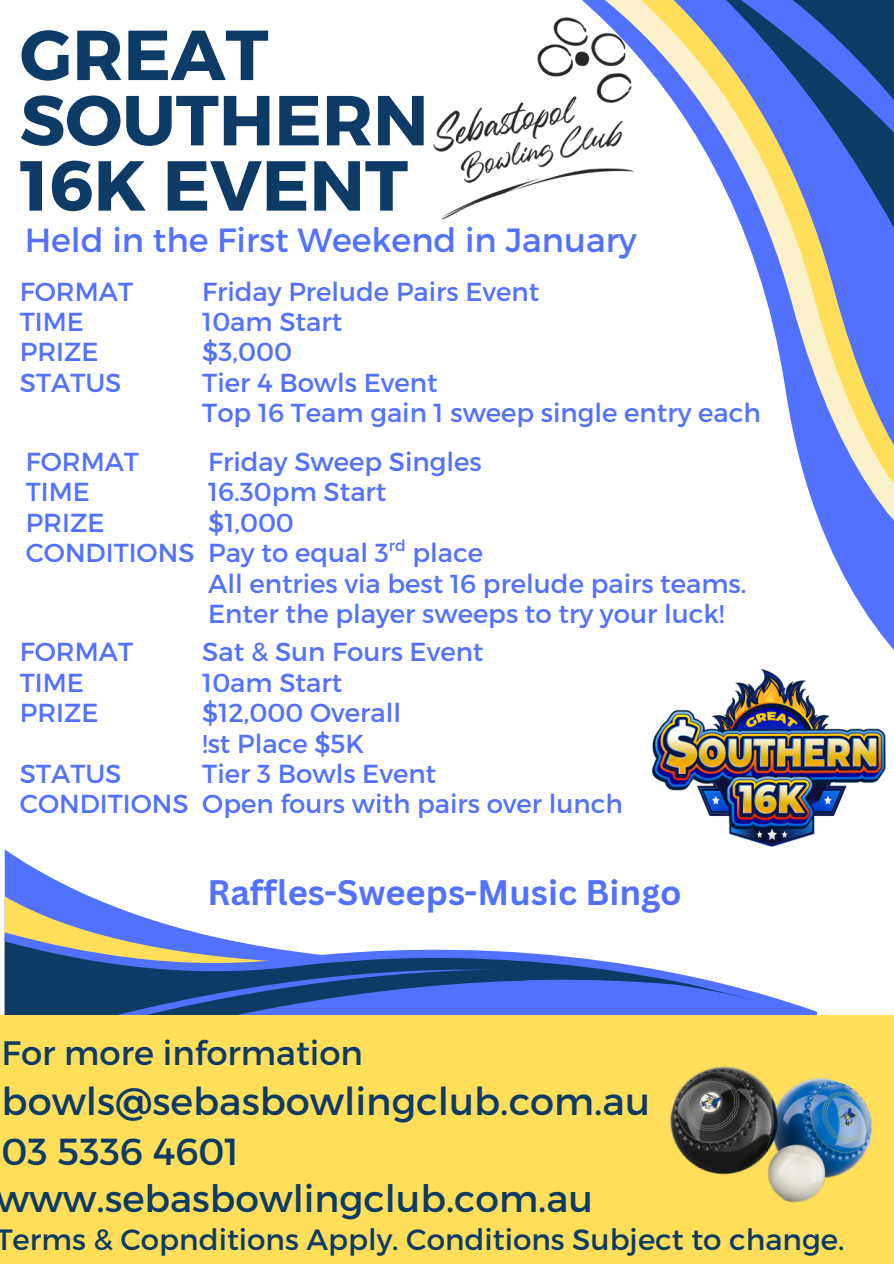
<style>
.page{position:relative;width:894px;height:1264px;background:#fff}
.page>*{position:absolute;margin:0;border:0;box-sizing:border-box;transform-origin:0 0}
.t1{font:700 70.5px/65.2px "Montserrat";color:#0d3b66}
.t2{font:38.4px "Montserrat";color:#0d3b66}
.t3{font:37.65px "Montserrat";color:#0d3b66}
.t4{font:700 34.5px "Canva Sans";color:#5271ff}
.t5{font:33.9px "Montserrat";color:#0d3b66}
.t6{font:33.6px "Montserrat";color:#5271ff}
.t7{font:29.4px "Montserrat";color:#0d3b66}
.t8{font:25.95px/30.3px "Montserrat";color:#5271ff}
.t9{font:15.6px "Montserrat";color:#5271ff}
</style>
<div class="page">
<svg style="left:845px;top:579px;width:48px;height:70px;fill:#5271ff"></svg>
<svg style="left:784px;top:381px;width:109px;height:198px;fill:#5271ff"></svg>
<svg style="left:582px;top:0;width:107px;height:125px"></svg>
<svg style="left:689px;top:0;width:204px;height:381px"></svg>
<div style="left:0;top:1015px;width:893px;height:248px;background:#ffde59"></div>
<svg style="left:5px;top:849px;width:84px;height:47px"></svg>
<svg style="left:5px;top:896px;width:189px;height:36px"></svg>
<svg style="left:5px;top:932px;width:811px;height:82px"></svg>
<img style="left:433px;top:14px;width:204px;height:206px">
<img style="left:669px;top:1066px;width:204px;height:137px">
<img style="left:699px;top:1092px;width:22px;height:19px">
<img style="left:839px;top:1107px;width:19px;height:19px">
<img style="left:651px;top:668px;width:235px;height:180px">
<p class="t1" style="left:20px;top:19px;width:410px">GREAT<br>SOUTHERN<br>16K EVENT</p>
<h6 class="t6" style="left:25px;top:219px;width:613px">Held in the First Weekend in January</h6>
<p class="t8" style="left:20px;top:275px;width:115px">FORMAT<br>TIME<br>PRIZE<br>STATUS</p>
<h6 class="t8" style="left:202px;top:275px;width:338px">Friday Prelude Pairs Event</h6>
<p class="t8" style="left:202px;top:305px;width:141px">10am Start</p>
<p class="t8" style="left:202px;top:336px;width:91px">$3,000</p>
<p class="t8" style="left:202px;top:366px;width:237px">Tier 4 Bowls Event</p>
<p class="t8" style="left:202px;top:396px;width:560px">Top 16 Team gain 1 sweep single entry each</p>
<h6 class="t8" style="left:26px;top:445px;width:170px">FORMAT<br>TIME<br>PRIZE<br>CONDITIONS</h6>
<p class="t8" style="left:20px;top:635px;width:115px">FORMAT<br>TIME<br>PRIZE</p>
<p class="t8" style="left:20px;top:757px;width:170px">STATUS<br>CONDITIONS</p>
<p class="t8" style="left:208px;top:445px;width:275px">Friday Sweep Singles</p>
<p class="t8" style="left:208px;top:475px;width:180px">16.30pm Start</p>
<p class="t8" style="left:208px;top:506px;width:87px">$1,000</p>
<p class="t8" style="left:208px;top:536px;width:276px">Pay to equal 3 place</p>
<p class="t9" style="left:389px;top:535px;width:18px">rd</p>
<p class="t8" style="left:208px;top:567px;width:539px">All entries via best 16 prelude pairs teams.</p>
<p class="t8" style="left:208px;top:597px;width:517px">Enter the player sweeps to try your luck!</p>
<h6 class="t8" style="left:202px;top:635px;width:283px">Sat &amp; Sun Fours Event</h6>
<p class="t8" style="left:202px;top:666px;width:141px">10am Start</p>
<p class="t8" style="left:202px;top:696px;width:200px">$12,000 Overall</p>
<p class="t8" style="left:202px;top:727px;width:163px">!st Place $5K</p>
<p class="t8" style="left:202px;top:757px;width:235px">Tier 3 Bowls Event</p>
<p class="t8" style="left:202px;top:787px;width:422px">Open fours with pairs over lunch</p>
<h4 class="t4" style="left:207px;top:868px;width:476px">Raffles-Sweeps-Music Bingo</h4>
<p class="t5" style="left:2px;top:1030px;width:363px">For more information</p>
<h1 class="t2" style="left:2px;top:1076px;width:649px">bowls@sebasbowlingclub.com.au</h1>
<h4 class="t3" style="left:2px;top:1126px;width:239px">03 5336 4601</h4>
<p class="t3" style="left:-4px;top:1173px;width:598px">www.sebasbowlingclub.com.au</p>
<h2 class="t7" style="left:-4px;top:1220px;width:850px">Terms &amp; Copnditions Apply. Conditions Subject to change.</h2>
</div>
